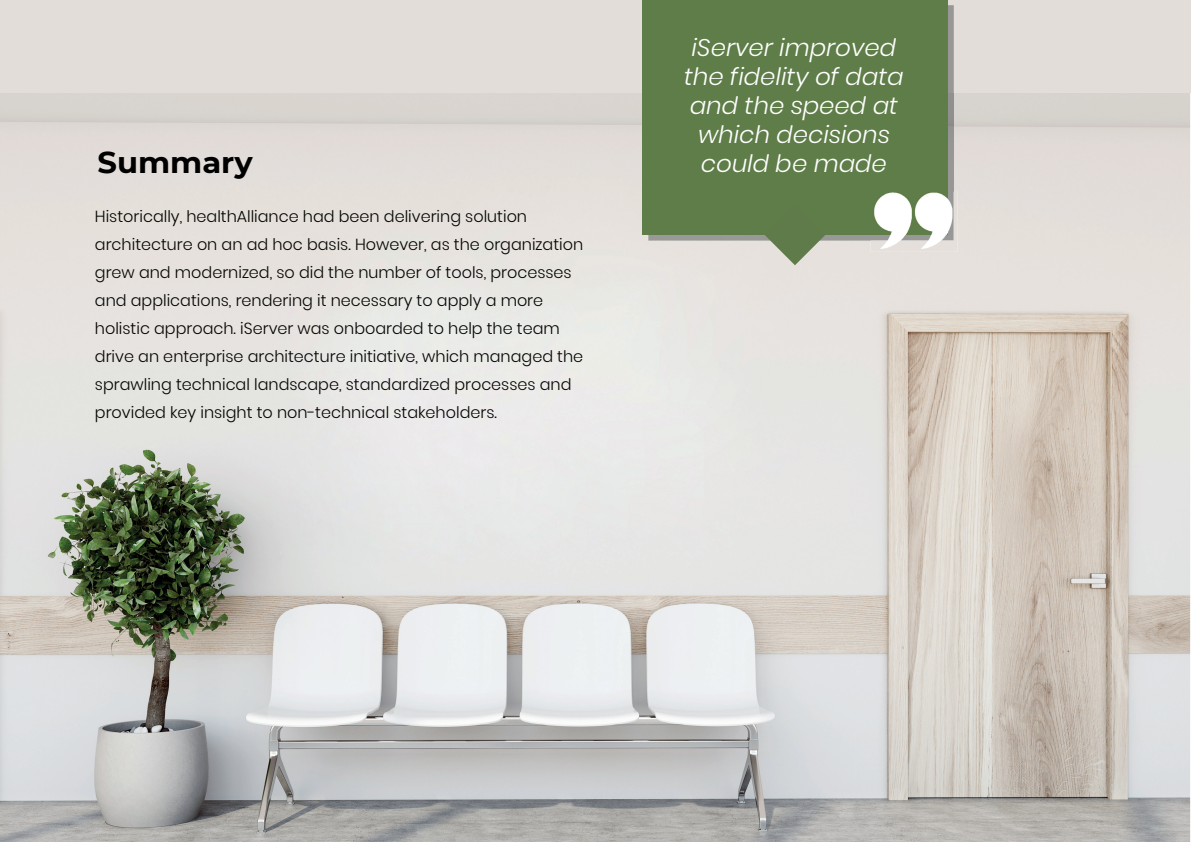
<style>
.page{position:relative;width:1191px;height:842px;background:#fff}
.page>*{position:absolute;margin:0;border:0;box-sizing:border-box;transform-origin:0 0}
.t1{font:700 30px "Montserrat";color:#000}
.t2{font:italic 300 24px/28.8px "Poppins";color:#fff;text-align:center}
.t3{font:300 16px/28px "Poppins";color:#040503}
</style>
<div class="page">
<img style="left:0;top:92px;width:1190px;height:750px">
<div style="left:0;top:0;width:1191px;height:92px;background:#e3ddd9"></div>
<img style="left:947px;top:6px;width:6px;height:185px">
<img style="left:648px;top:234px;width:222px;height:6px">
<div style="left:642px;top:0;width:305px;height:234px;background:#5f7d48"></div>
<svg style="left:765px;top:234px;width:60px;height:31px;background:#9eaa8e"></svg>
<img style="left:870px;top:191px;width:87px;height:61px">
<img style="left:870px;top:191px;width:83px;height:49px">
<img style="left:870px;top:191px;width:77px;height:43px">
<h1 class="t1" style="left:98px;top:140px;width:157px">Summary</h1>
<p class="t3" style="left:95px;top:203px;width:490px">Historically, healthAlliance had been delivering solution architecture on an ad hoc basis. However, as the organization grew and modernized, so did the number of tools, processes and applications, rendering it necessary to apply a more holistic approach. iServer was onboarded to help the team drive an enterprise architecture initiative, which managed the sprawling technical landscape, standardized processes and provided key insight to non-technical stakeholders.</p>
<h2 class="t2" style="left:684px;top:34px;width:221px">iServer improved the fidelity of data and the speed at which decisions could be made</h2>
</div>
